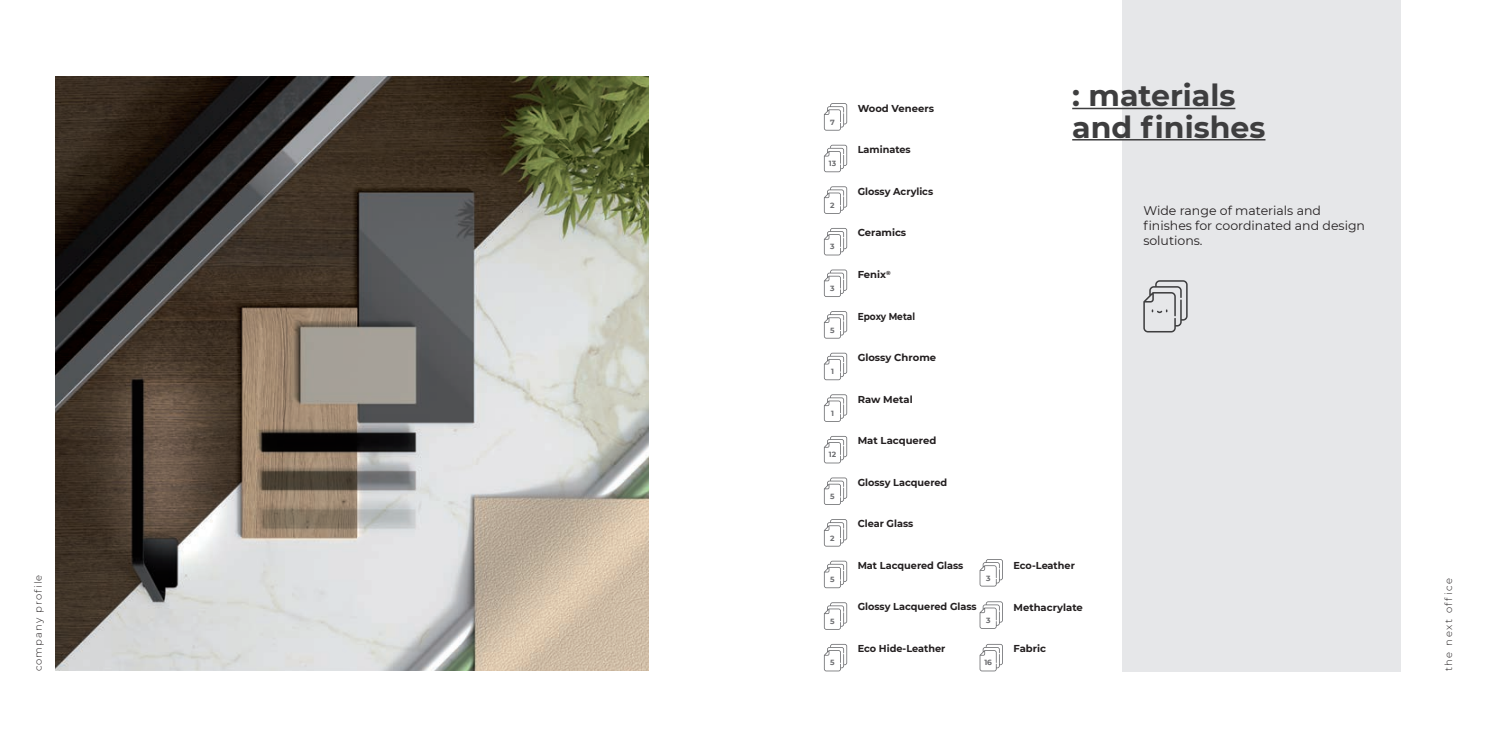
<style>
.page{position:relative;width:1489px;height:745px;background:#fff}
.page>*{position:absolute;margin:0;border:0;box-sizing:border-box;transform-origin:0 0}
.t1{font:700 30px "Montserrat";color:#3e3e3f}
.t2{font:12.5px/15px "Montserrat";color:#231f20}
.t3{font:700 10px "Montserrat";color:#231f20}
.t4{font:300 10px "Montserrat";letter-spacing:.11em;color:#231f20}
.t5{font:300 10px "Montserrat";letter-spacing:.16em;color:#231f20}
.t6{font:700 10px "Montserrat";color:#231f20;scale:.9 1}
.t7{font:700 7.5px "Montserrat";color:#6c6d70}
</style>
<div class="page">
<img style="left:56px;top:76px;width:592px;height:594px">
<svg style="left:823px;top:394px;width:24px;height:27px"></svg>
<svg style="left:823px;top:436px;width:24px;height:27px"></svg>
<svg style="left:823px;top:477px;width:24px;height:27px"></svg>
<svg style="left:823px;top:519px;width:24px;height:27px"></svg>
<svg style="left:823px;top:560px;width:24px;height:27px"></svg>
<svg style="left:823px;top:602px;width:24px;height:27px"></svg>
<svg style="left:823px;top:644px;width:24px;height:27px"></svg>
<svg style="left:823px;top:103px;width:24px;height:27px"></svg>
<svg style="left:823px;top:145px;width:24px;height:27px"></svg>
<svg style="left:823px;top:186px;width:24px;height:28px"></svg>
<svg style="left:823px;top:228px;width:24px;height:27px"></svg>
<svg style="left:823px;top:269px;width:24px;height:28px"></svg>
<svg style="left:823px;top:311px;width:24px;height:27px"></svg>
<svg style="left:823px;top:352px;width:24px;height:28px"></svg>
<svg style="left:979px;top:559px;width:23px;height:27px"></svg>
<svg style="left:979px;top:601px;width:23px;height:27px"></svg>
<svg style="left:979px;top:644px;width:23px;height:27px"></svg>
<div style="left:1121px;top:0;width:279px;height:671px;background:#e6e7e9"></div>
<hr style="left:1072px;top:108px;width:163px;height:1px;background:#3e3e3f">
<hr style="left:1072px;top:139px;width:193px;height:1px;background:#3e3e3f">
<svg style="left:1143px;top:280px;width:44px;height:52px"></svg>
<p class="t1" style="left:1072px;top:74px;width:165px">: materials</p>
<p class="t1" style="left:1072px;top:105px;width:195px">and finishes</p>
<p class="t3" style="left:857px;top:101px;width:78px">Wood Veneers</p>
<p class="t3" style="left:857px;top:142px;width:55px">Laminates</p>
<p class="t3" style="left:857px;top:184px;width:77px">Glossy Acrylics</p>
<p class="t3" style="left:857px;top:225px;width:50px">Ceramics</p>
<p class="t3" style="left:857px;top:267px;width:34px">Fenix<sup>®</sup></p>
<p class="t6" style="left:857px;top:308px;width:65px">Epoxy Metal</p>
<p class="t3" style="left:857px;top:350px;width:80px">Glossy Chrome</p>
<p class="t3" style="left:857px;top:391px;width:56px">Raw Metal</p>
<p class="t3" style="left:857px;top:433px;width:80px">Mat Lacquered</p>
<p class="t3" style="left:857px;top:474px;width:91px">Glossy Lacquered</p>
<p class="t3" style="left:857px;top:516px;width:57px">Clear Glass</p>
<p class="t3" style="left:857px;top:557px;width:107px">Mat Lacquered Glass</p>
<p class="t3" style="left:857px;top:599px;width:120px">Glossy Lacquered Glass</p>
<p class="t3" style="left:857px;top:640px;width:89px">Eco Hide-Leather</p>
<p class="t7" style="left:830px;top:116px;width:6px">7</p>
<p class="t7" style="left:828px;top:158px;width:9px">13</p>
<p class="t7" style="left:830px;top:200px;width:6px">2</p>
<p class="t7" style="left:830px;top:241px;width:6px">3</p>
<p class="t7" style="left:830px;top:283px;width:6px">3</p>
<p class="t7" style="left:830px;top:324px;width:6px">5</p>
<p class="t7" style="left:831px;top:366px;width:4px">1</p>
<p class="t2" style="left:1143px;top:202px;width:223px">Wide range of materials and finishes for coordinated and design solutions.</p>
<p class="t7" style="left:831px;top:407px;width:4px">1</p>
<p class="t7" style="left:828px;top:449px;width:9px">12</p>
<p class="t7" style="left:830px;top:490px;width:6px">5</p>
<p class="t7" style="left:830px;top:532px;width:6px">2</p>
<p class="t7" style="left:830px;top:573px;width:6px">5</p>
<p class="t7" style="left:830px;top:615px;width:6px">5</p>
<p class="t7" style="left:830px;top:657px;width:6px">5</p>
<p class="t3" style="left:1013px;top:558px;width:63px">Eco-Leather</p>
<p class="t3" style="left:1013px;top:599px;width:71px">Methacrylate</p>
<p class="t3" style="left:1013px;top:641px;width:34px">Fabric</p>
<p class="t4" style="left:32px;top:671px;width:98px;rotate:-90deg">company profile</p>
<p class="t5" style="left:1441px;top:671px;width:95px;rotate:-90deg">the next office</p>
<p class="t7" style="left:985px;top:572px;width:6px">3</p>
<p class="t7" style="left:985px;top:614px;width:6px">3</p>
<p class="t7" style="left:984px;top:657px;width:9px">16</p>
</div>
